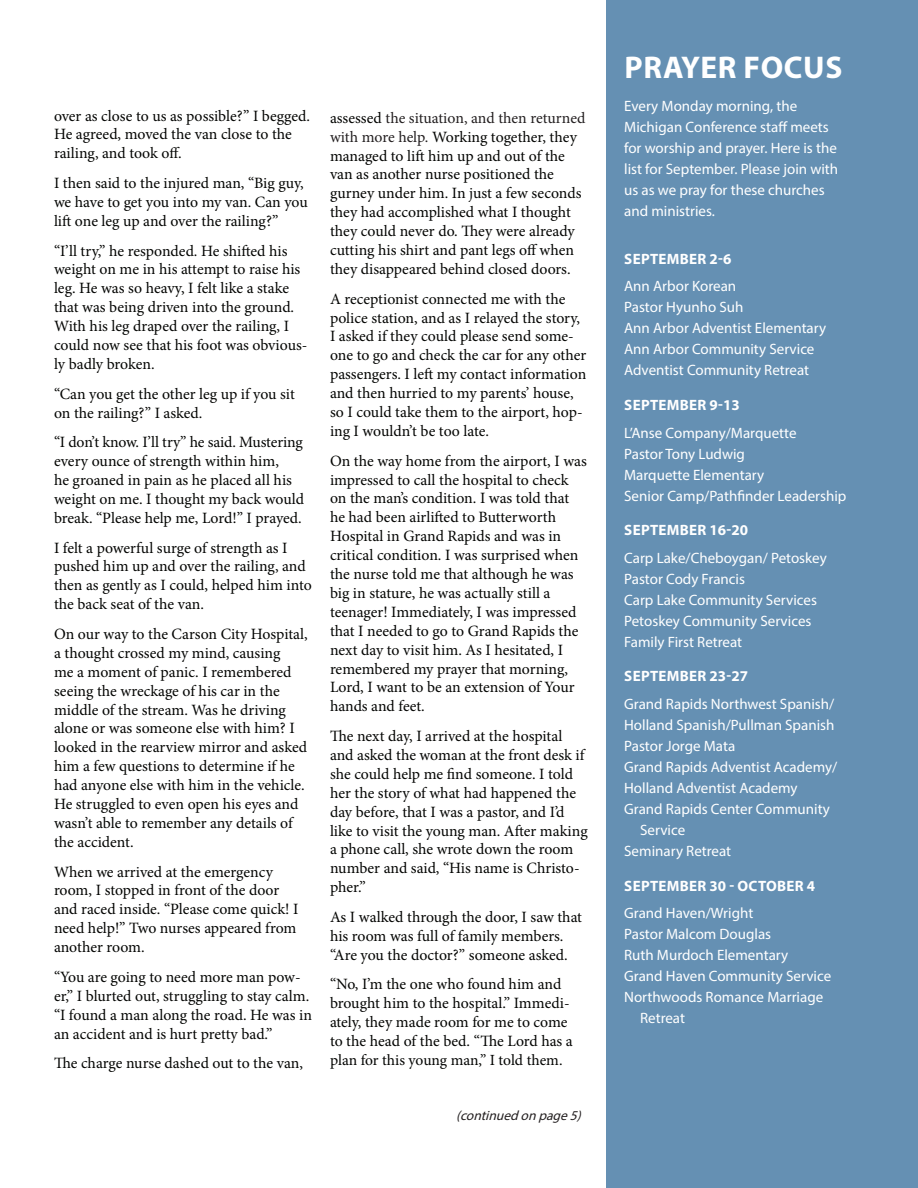
<style>
.page{position:relative;width:918px;height:1188px;background:#fff}
.page>*{position:absolute;margin:0;border:0;box-sizing:border-box;transform-origin:0 0}
.t1{font:700 31.5px "Myriad Pro";letter-spacing:.02em;color:#fff}
.t2{font:15.75px/18.9px "Minion Pro";color:#040503}
.t3{font:15.6px "Minion Pro";letter-spacing:-.005em;color:#040503}
.t4{font:15px/21px "Myriad Pro";color:#fff}
.t5{font:700 15px "Myriad Pro";letter-spacing:.02em;color:#fff}
.t6{font:italic 13.5px "Myriad Pro";color:#231f20}
.s1{color:#231f20}
</style>
<div class="page">
<div style="left:606px;top:0;width:312px;height:1188px;background:#6590b3"></div>
<p class="t2" style="left:54px;top:106px;width:258px">over as close to us as possible?” I begged.<br>He agreed, moved the van close to the railing, and took off.</p>
<p class="t2" style="left:54px;top:174px;width:255px">I then said to the injured man, “Big guy, we have to get you into my van. Can you lift one leg up and over the railing?”</p>
<p class="t2" style="left:54px;top:241px;width:255px">“I’ll try,” he responded. He shifted his weight on me in his attempt to raise his leg. He was so heavy, I felt like a stake that was being driven into the ground.<br>With his leg draped over the railing, I could now see that his foot was obvious&shy;ly badly broken.</p>
<p class="t2" style="left:54px;top:384px;width:242px">“Can you get the other leg up if you sit on the railing?” I asked.</p>
<p class="t2" style="left:54px;top:433px;width:252px">“I don’t know. I’ll try” he said. Mustering every ounce of strength within him,<br>he groaned in pain as he placed all his weight on me. I thought my back would break. “Please help me, Lord!” I prayed.</p>
<p class="t2" style="left:54px;top:538px;width:259px">I felt a powerful surge of strength as I pushed him up and over the railing, and then as gently as I could, helped him into the back seat of the van.</p>
<p class="t2" style="left:54px;top:625px;width:255px">On our way to the Carson City Hospital, a thought crossed my mind, causing<br>me a moment of panic. I remembered seeing the wreckage of his car in the middle of the stream. Was he driving alone or was someone else with him? I looked in the rearview mirror and asked him a few questions to determine if he had anyone else with him in the vehicle.<br>He struggled to even open his eyes and wasn’t able to remember any details of the accident.</p>
<p class="t2" style="left:54px;top:862px;width:246px">When we arrived at the emergency room, I stopped in front of the door and raced inside. “Please come quick! I need help!” Two nurses appeared from another room.</p>
<p class="t2" style="left:54px;top:967px;width:260px">“You are going to need more man pow&shy;er,” I blurted out, struggling to stay calm. “I found a man along the road. He was in an accident and is hurt pretty bad.”</p>
<p class="t2" style="left:54px;top:1054px;width:251px">The charge nurse dashed out to the van,</p>
<p class="t2" style="left:330px;top:108px;width:257px">assessed <span class="s1">the situation, and then returned with more help.</span> Working together, they managed to lift him up and out of the van as another nurse positioned the gurney under him. In just a few seconds they had accomplished what I thought they could never do. They were already cutting his shirt and pant legs off when they disappeared behind closed doors.</p>
<p class="t2" style="left:330px;top:289px;width:258px">A receptionist connected me with the police station, and as I relayed the story, I asked if they could please send some&shy;one to go and check the car for any other passengers. I left my contact information and then hurried to my parents’ house, so I could take them to the airport, hop&shy;ing I wouldn’t be too late.</p>
<p class="t2" style="left:330px;top:451px;width:258px">On the way home from the airport, I was impressed to call the hospital to check on the man’s condition. I was told that he had been airlifted to Butterworth Hospital in Grand Rapids and was in critical condition. I was surprised when the nurse told me that although he was big in stature, he was actually still a teenager! Immediately, I was impressed that I needed to go to Grand Rapids the next day to visit him. As I hesitated, I remembered my prayer that morning, Lord, I want to be an extension of Your hands and feet.</p>
<p class="t2" style="left:330px;top:727px;width:259px">The next day, I arrived at the hospital and asked the woman at the front desk if she could help me find someone. I told her the story of what had happened the day before, that I was a pastor, and I’d like to visit the young man. After making a phone call, she wrote down the room number and said, “His name is Christo&shy;pher.”</p>
<p class="t2" style="left:330px;top:908px;width:254px">As I walked through the door, I saw that his room was full of family members. “Are you the doctor?” someone asked.</p>
<p class="t2" style="left:330px;top:975px;width:244px">“No, I’m the one who found him and brought him to the hospital.” Immedi&shy;ately, they made room for me to come to the head of the bed. “The Lord has a</p>
<p class="t3" style="left:330px;top:1049px;width:234px">plan for this young man,” I told them.</p>
<p class="t6" style="left:456px;top:1107px;width:130px">(continuedonpage5)</p>
<h1 class="t1" style="left:624px;top:47px;width:219px">PRAYER FOCUS</h1>
<p class="t4" style="left:624px;top:95px;width:216px">Every Monday morning, the<br>Michigan Conference staff meets for worship and prayer. Here is the list for September. Please join with us as we pray for these churches and ministries.</p>
<p class="t5" style="left:624px;top:249px;width:109px">SEPTEMBER 2-6</p>
<p class="t4" style="left:624px;top:276px;width:204px">Ann Arbor Korean<br>Pastor Hyunho Suh<br>Ann Arbor Adventist Elementary<br>Ann Arbor Community Service<br>Adventist Community Retreat</p>
<p class="t5" style="left:624px;top:395px;width:117px">SEPTEMBER 9-13</p>
<p class="t4" style="left:624px;top:422px;width:224px">L’Anse Company/Marquette<br>Pastor Tony Ludwig<br>Marquette Elementary<br>Senior Camp/Pathfinder Leadership</p>
<p class="t5" style="left:624px;top:520px;width:125px">SEPTEMBER 16-20</p>
<p class="t4" style="left:624px;top:547px;width:204px">Carp Lake/Cheboygan/ Petoskey<br>Pastor Cody Francis<br>Carp Lake Community Services<br>Petoskey Community Services<br>Family First Retreat</p>
<p class="t5" style="left:624px;top:666px;width:125px">SEPTEMBER 23-27</p>
<p class="t4" style="left:624px;top:693px;width:212px">Grand Rapids Northwest Spanish/</p>
<p class="t4" style="left:624px;top:714px;width:212px">Holland Spanish/Pullman Spanish</p>
<p class="t4" style="left:624px;top:735px;width:113px">Pastor Jorge Mata</p>
<p class="t4" style="left:624px;top:756px;width:215px">Grand Rapids Adventist Academy/</p>
<p class="t4" style="left:624px;top:777px;width:175px">Holland Adventist Academy</p>
<p class="t4" style="left:624px;top:798px;width:207px">Grand Rapids Center Community</p>
<p class="t4" style="left:640px;top:819px;width:47px">Service</p>
<p class="t4" style="left:624px;top:840px;width:109px">Seminary Retreat</p>
<p class="t5" style="left:624px;top:876px;width:192px">SEPTEMBER 30 - OCTOBER 4</p>
<p class="t4" style="left:624px;top:903px;width:131px">Grand Haven/Wright</p>
<p class="t4" style="left:624px;top:924px;width:149px">Pastor Malcom Douglas</p>
<p class="t4" style="left:624px;top:945px;width:166px">Ruth Murdoch Elementary</p>
<p class="t4" style="left:624px;top:966px;width:209px">Grand Haven Community Service</p>
<p class="t4" style="left:624px;top:987px;width:201px">Northwoods Romance Marriage</p>
<p class="t4" style="left:640px;top:1008px;width:47px">Retreat</p>
</div>
